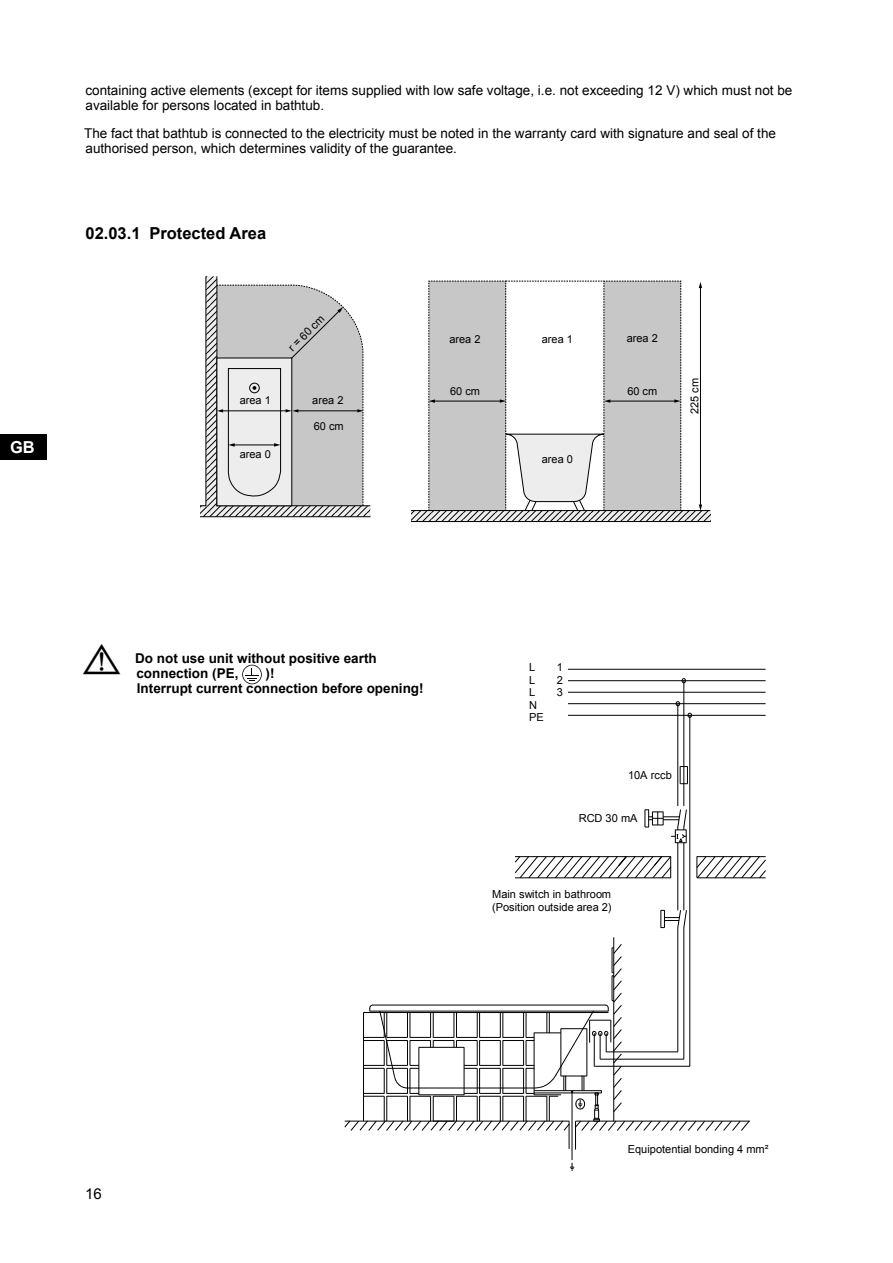
<style>
.page{position:relative;width:893px;height:1263px;background:#fff}
.page>*{position:absolute;margin:0;border:0;box-sizing:border-box;transform-origin:0 0}
.t1{font:45px "Koz Go Pro Bold 90 msp RKSJ H";color:#000;scale:.96 1}
.t2{font:700 16.5px "Arial";color:#000}
.t3{font:700 16.5px "Arial";color:#fff}
.t4{font:15px "Arial";color:#000}
.t5{font:13.5px/15px "Arial";color:#000}
.t6{font:700 13.5px/15px "Arial";color:#000}
.t7{font:11.1px/12.6px "Arial";color:#000}
.t8{font:10.95px "Arial";color:#000}
</style>
<div class="page">
<div style="left:0;top:434px;width:47px;height:25px;background:#000"></div>
<svg style="left:568px;top:668px;width:198px;height:500px"></svg>
<svg style="left:680px;top:766px;width:8px;height:18px"></svg>
<svg style="left:687px;top:712px;width:5px;height:6px"></svg>
<svg style="left:681px;top:677px;width:6px;height:7px"></svg>
<svg style="left:675px;top:701px;width:6px;height:6px"></svg>
<hr style="left:562px;top:669px;width:203px;height:1px;background:#000">
<hr style="left:562px;top:680px;width:203px;height:1px;background:#000">
<hr style="left:562px;top:692px;width:203px;height:1px;background:#000">
<hr style="left:562px;top:703px;width:203px;height:1px;background:#000">
<hr style="left:562px;top:715px;width:203px;height:1px;background:#000">
<svg style="left:660px;top:910px;width:27px;height:18px"></svg>
<svg style="left:696px;top:856px;width:70px;height:23px"></svg>
<svg style="left:514px;top:856px;width:158px;height:23px"></svg>
<hr style="left:689px;top:715px;width:1px;height:351px;background:#000">
<hr style="left:683px;top:680px;width:1px;height:126px;background:#000">
<hr style="left:683px;top:843px;width:1px;height:67px;background:#000">
<hr style="left:683px;top:927px;width:1px;height:132px;background:#000">
<hr style="left:677px;top:704px;width:1px;height:102px;background:#000">
<svg style="left:645px;top:809px;width:42px;height:34px"></svg>
<hr style="left:677px;top:843px;width:1px;height:67px;background:#000">
<hr style="left:677px;top:927px;width:1px;height:125px;background:#000">
<svg style="left:570px;top:1163px;width:4px;height:8px"></svg>
<hr style="left:572px;top:1092px;width:1px;height:68px;background:#000">
<hr style="left:613px;top:937px;width:1px;height:184px;background:#000">
<svg style="left:344px;top:943px;width:406px;height:207px"></svg>
<div style="left:529px;top:661px;width:38px;height:64px;background:#fff"></div>
<div style="left:429px;top:281px;width:77px;height:230px;background:#c7c7c7"></div>
<div style="left:604px;top:281px;width:77px;height:230px;background:#c7c7c7"></div>
<svg style="left:411px;top:511px;width:299px;height:10px;background:#b7b7b7"></svg>
<hr style="left:411px;top:510px;width:299px;height:1px;background:#000">
<hr style="left:411px;top:521px;width:299px;height:1px;background:#000">
<hr style="left:434px;top:401px;width:67px;height:1px;background:#000">
<svg style="left:500px;top:399px;width:6px;height:4px"></svg>
<svg style="left:429px;top:399px;width:6px;height:4px"></svg>
<hr style="left:609px;top:401px;width:66px;height:1px;background:#000">
<svg style="left:674px;top:399px;width:6px;height:4px"></svg>
<svg style="left:604px;top:399px;width:6px;height:4px"></svg>
<hr style="left:700px;top:287px;width:1px;height:219px;background:#000">
<svg style="left:699px;top:505px;width:3px;height:6px"></svg>
<svg style="left:699px;top:282px;width:3px;height:6px"></svg>
<svg style="left:200px;top:276px;width:171px;height:241px;background:#cdcdcd"></svg>
<svg style="left:505px;top:434px;width:99px;height:77px"></svg>
<svg style="left:506px;top:281px;width:98px;height:1px"></svg>
<svg style="left:242px;top:665px;width:20px;height:19px"></svg>
<p class="t3" style="left:10px;top:438px;width:26px">GB</p>
<p class="t5" style="left:85px;top:83px;width:708px">containing active elements (except for items supplied with low safe voltage, i.e. not exceeding 12 V) which must not be available for persons located in bathtub.</p>
<p class="t5" style="left:84px;top:126px;width:693px">The fact that bathtub is connected to the electricity must be noted in the warranty card with signature and seal of the authorised person, which determines validity of the guarantee.</p>
<p class="t2" style="left:86px;top:224px;width:182px">02.03.1 Protected Area</p>
<p class="t8" style="left:240px;top:394px;width:33px">area 1</p>
<p class="t8" style="left:240px;top:448px;width:33px">area 0</p>
<p class="t8" style="left:286px;top:345px;width:48px;rotate:-45deg">r = 60 cm</p>
<p class="t8" style="left:312px;top:394px;width:33px">area 2</p>
<p class="t8" style="left:314px;top:421px;width:31px">60 cm</p>
<p class="t8" style="left:449px;top:333px;width:33px">area 2</p>
<p class="t8" style="left:450px;top:386px;width:31px">60 cm</p>
<p class="t8" style="left:542px;top:333px;width:33px">area 1</p>
<p class="t8" style="left:542px;top:453px;width:33px">area 0</p>
<p class="t8" style="left:627px;top:333px;width:33px">area 2</p>
<p class="t8" style="left:627px;top:385px;width:31px">60 cm</p>
<p class="t8" style="left:688px;top:414px;width:38px;rotate:-90deg">225 cm</p>
<h1 class="t1" style="left:80px;top:643px;width:46px">!</h1>
<p class="t6" style="left:135px;top:651px;width:243px">Do not use unit without positive earth connection (PE,</p>
<p class="t6" style="left:137px;top:666px;width:288px;text-indent:129px">)!<br>Interrupt current connection before opening!</p>
<p class="t7" style="left:529px;top:661px;width:8px">L</p>
<p class="t7" style="left:557px;top:661px;width:8px">1</p>
<p class="t7" style="left:529px;top:673px;width:8px">L</p>
<p class="t7" style="left:557px;top:673px;width:8px">2</p>
<p class="t7" style="left:529px;top:686px;width:8px">L</p>
<p class="t7" style="left:557px;top:686px;width:8px">3</p>
<p class="t7" style="left:529px;top:699px;width:16px">N<br>PE</p>
<p class="t7" style="left:628px;top:769px;width:45px">10A rccb</p>
<p class="t7" style="left:579px;top:812px;width:60px">RCD 30 mA</p>
<p class="t7" style="left:492px;top:888px;width:121px">Main switch in bathroom (Position outside area 2)</p>
<p class="t4" style="left:85px;top:1186px;width:18px">16</p>
<p class="t7" style="left:628px;top:1143px;width:142px">Equipotential bonding 4 mm²</p>
</div>
